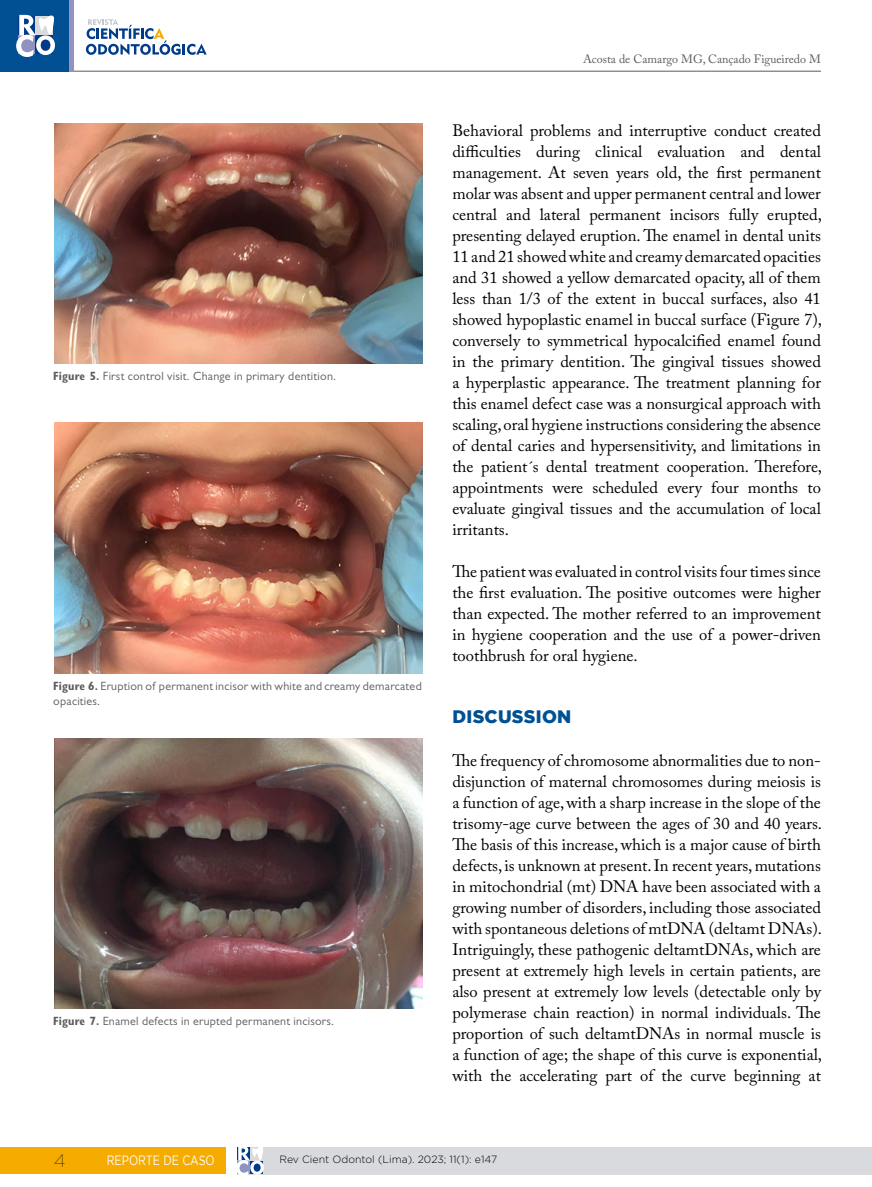
<style>
.page{position:relative;width:872px;height:1187px;background:#fff}
.page>*{position:absolute;margin:0;border:0;box-sizing:border-box;transform-origin:0 0}
.t1{font:900 18px "Gotham";letter-spacing:.015em;color:#005093}
.t2{font:100 18px "Gotham";color:#000}
.t3{font:16.5px/21px "Adobe Caslon Pro";color:#000;text-align:justify}
.t4{font:13.5px "Gotham";color:#fff;scale:.8 1}
.t5{font:12px/15px "Gill Sans";letter-spacing:.02em;color:#5b5b5f}
.t6{font:12px "Adobe Caslon Pro";color:#5b5b5f}
.t7{font:300 10.5px "Gotham";color:#000}
.s1{font-weight:700;font-stretch:condensed}
</style>
<div class="page">
<div style="left:0;top:1146px;width:225px;height:27px;background:#f5ab00"></div>
<div style="left:237px;top:1146px;width:635px;height:28px;background:#d8dade"></div>
<hr style="left:47px;top:71px;width:774px;height:1px;background:#5b5b5f">
<div style="left:0;top:0;width:70px;height:72px;background:#005093"></div>
<hr style="left:70px;top:0;width:4px;height:72px;background:#9292bf">
<svg style="left:16px;top:14px;width:39px;height:43px;background:#9db4d0"></svg>
<svg style="left:86px;top:19px;width:121px;height:36px"></svg>
<svg style="left:237px;top:1146px;width:27px;height:29px"></svg>
<img style="left:54px;top:123px;width:368px;height:240px">
<img style="left:54px;top:422px;width:368px;height:251px">
<img style="left:54px;top:738px;width:368px;height:270px">
<p class="t5" style="left:53px;top:369px;width:284px"><span class="s1">Figure 5.</span> First control visit. Change in primary dentition.</p>
<p class="t5" style="left:53px;top:678px;width:370px"><span class="s1">Figure 6.</span> Eruption of permanent incisor with white and creamy demarcated opacities.</p>
<p class="t5" style="left:53px;top:1013px;width:282px"><span class="s1">Figure 7.</span> Enamel defects in erupted permanent incisors.</p>
<p class="t6" style="left:583px;top:51px;width:239px">Acosta de Camargo MG, Cançado Figueiredo M</p>
<p class="t3" style="left:452px;top:119px;width:371px">Behavioral problems and interruptive conduct created difficulties during clinical evaluation and dental management. At seven years old, the first permanent molar was absent and upper permanent central and lower central and lateral permanent incisors fully erupted, presenting delayed eruption. The enamel in dental units 11 and 21 showed white and creamy demarcated opacities and 31 showed a yellow demarcated opacity, all of them less than 1/3 of the extent in buccal surfaces, also 41 showed hypoplastic enamel in buccal surface (Figure 7), conversely to symmetrical hypocalcified enamel found in the primary dentition. The gingival tissues showed a hyperplastic appearance. The treatment planning for this enamel defect case was a nonsurgical approach with scaling, oral hygiene instructions considering the absence of dental caries and hypersensitivity, and limitations in the patient´s dental treatment cooperation. Therefore, appointments were scheduled every four months to evaluate gingival tissues and the accumulation of local irritants.</p>
<p class="t3" style="left:452px;top:560px;width:370px">The patient was evaluated in control visits four times since the first evaluation. The positive outcomes were higher than expected. The mother referred to an improvement in hygiene cooperation and the use of a power-driven toothbrush for oral hygiene.</p>
<p class="t1" style="left:452px;top:706px;width:120px">DISCUSSION</p>
<p class="t3" style="left:452px;top:749px;width:371px">The frequency of chromosome abnormalities due to non&shy;disjunction of maternal chromosomes during meiosis is a function of age, with a sharp increase in the slope of the trisomy-age curve between the ages of 30 and 40 years.<br>The basis of this increase, which is a major cause of birth defects, is unknown at present. In recent years, mutations in mitochondrial (mt) DNA have been associated with a growing number of disorders, including those associated with spontaneous deletions of mtDNA (deltamt DNAs).<br>Intriguingly, these pathogenic deltamtDNAs, which are present at extremely high levels in certain patients, are also present at extremely low levels (detectable only by polymerase chain reaction) in normal individuals. The proportion of such deltamtDNAs in normal muscle is a function of age; the shape of this curve is exponential, with the accelerating part of the curve beginning at</p>
<p class="t2" style="left:54px;top:1150px;width:13px">4</p>
<p class="t4" style="left:107px;top:1152px;width:137px">REPORTE DE CASO</p>
<p class="t7" style="left:279px;top:1152px;width:219px">Rev Cient Odontol (Lima). 2023; 11(1): e147</p>
</div>
